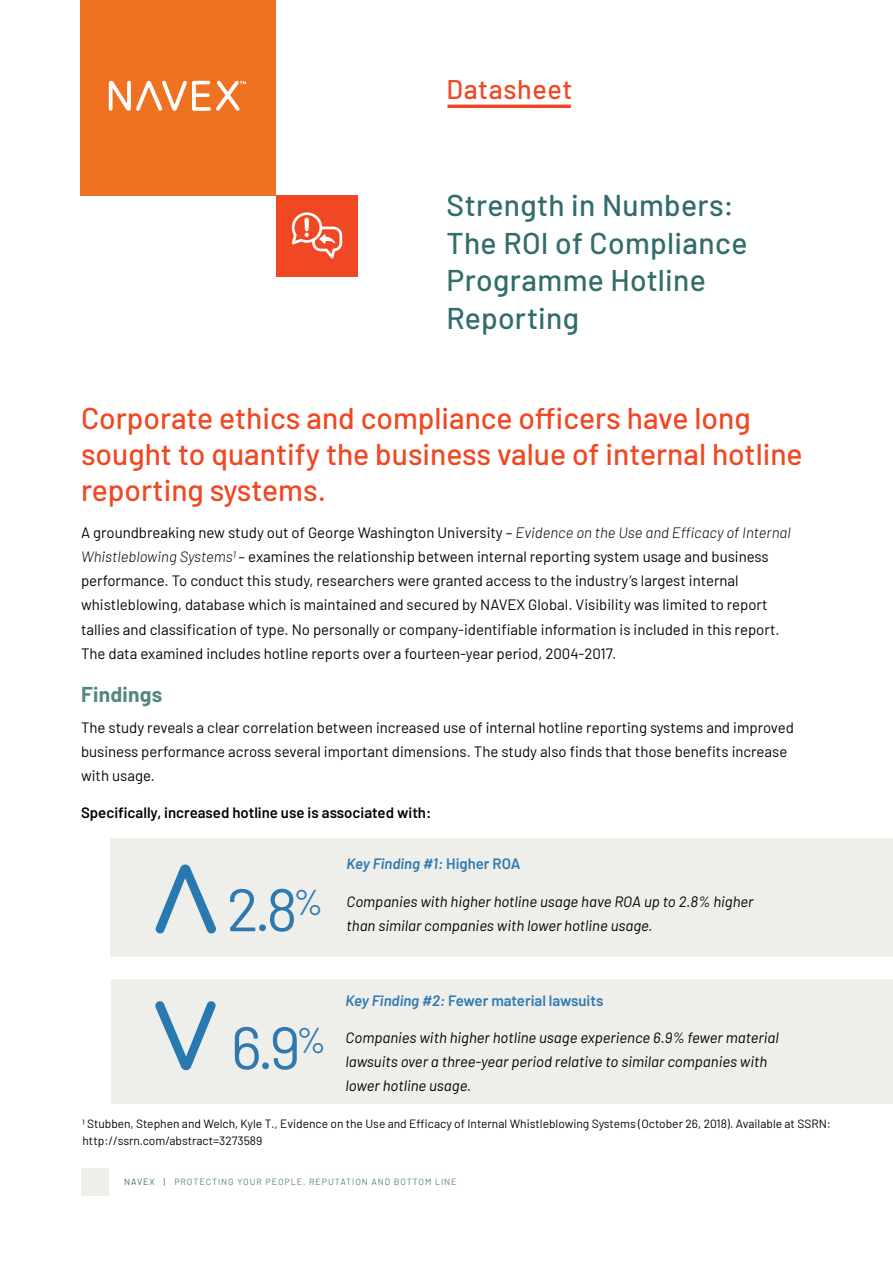
<style>
.page{position:relative;width:893px;height:1263px;background:#fff}
.page>*{position:absolute;margin:0;border:0;box-sizing:border-box;transform-origin:0 0}
.t1{font:59.85px "Barlow";color:#2f79af}
.t2{font:500 30px/36px "Barlow";color:#f04822}
.t3{font:500 30px/37.5px "Barlow";letter-spacing:.01em;color:#326c6b}
.t4{font:500 27px "Barlow";letter-spacing:.02em;color:#f04822}
.t5{font:700 21px "Barlow";letter-spacing:.015em;color:#548683}
.t6{font:15px/24px "Barlow";color:#040503}
.t7{font:italic 15px/24px "Barlow";color:#000}
.t8{font:600 15px "Barlow";color:#040503}
.t9{font:600 15px "Barlow";color:#2f79af}
.t10{font:italic 600 15px "Barlow";color:#2f79af}
.t11{font:12px/16.5px "Barlow";color:#040503}
.t12{font:9px "Barlow";letter-spacing:.1em;color:#5f8080}
.s1{font-weight:300;font-style:italic}
.s2{font-style:normal}
.s3{font-style:italic}
.s4{color:#326c6b}
</style>
<div class="page">
<div style="left:276px;top:196px;width:81px;height:81px;background:#f04822"></div>
<div style="left:81px;top:0;width:195px;height:196px;background:#ef7122"></div>
<hr style="left:447px;top:105px;width:124px;height:3px;background:#f04822">
<svg style="left:109px;top:81px;width:137px;height:30px"></svg>
<div style="left:81px;top:1168px;width:27px;height:27px;background:#eeeeeb"></div>
<div style="left:111px;top:839px;width:782px;height:118px;background:#eeeeeb"></div>
<svg style="left:291px;top:212px;width:52px;height:47px"></svg>
<div style="left:112px;top:979px;width:781px;height:125px;background:#eeeeeb"></div>
<svg style="left:156px;top:864px;width:60px;height:69px"></svg>
<svg style="left:155px;top:1001px;width:61px;height:69px"></svg>
<h3 class="t4" style="left:446px;top:69px;width:127px">Datasheet</h3>
<h2 class="t3" style="left:446px;top:184px;width:302px">Strength in Numbers:<br>The ROI of Compliance<br>Programme Hotline<br>Reporting</h2>
<h2 class="t2" style="left:81px;top:398px;width:723px">Corporate ethics and compliance officers have long sought to quantify the business value of internal hotline reporting systems.</h2>
<p class="t6" style="left:81px;top:520px;width:711px">A groundbreaking new study out of George Washington University – <span class="s1">Evidence on the Use and Efficacy of Internal Whistleblowing Systems1</span> – examines the relationship between internal reporting system usage and business performance. To conduct this study, researchers were granted access to the industry’s largest internal whistleblowing, database which is maintained and secured by NAVEX Global. Visibility was limited to report tallies and classification of type. No personally or company-identifiable information is included in this report.<br>The data examined includes hotline reports over a fourteen-year period, 2004-2017.</p>
<h3 class="t5" style="left:81px;top:679px;width:83px">Findings</h3>
<p class="t6" style="left:81px;top:714px;width:714px">The study reveals a clear correlation between increased use of internal hotline reporting systems and improved business performance across several important dimensions. The study also finds that those benefits increase with usage.</p>
<p class="t8" style="left:81px;top:802px;width:352px">Specifically, increased hotline use is associated with:</p>
<p class="t10" style="left:346px;top:853px;width:176px">Key Finding #1: <span class="s2">Higher ROA</span></p>
<p class="t7" style="left:346px;top:888px;width:408px">Companies with higher hotline usage have ROA up to 2.8% higher than similar companies with lower hotline usage.</p>
<h1 class="t1" style="left:227px;top:866px;width:98px">2.8<sup>%</sup></h1>
<p class="t9" style="left:346px;top:989px;width:259px"><span class="s3">Key Finding #2:</span> Fewer material lawsuits</p>
<p class="t7" style="left:346px;top:1025px;width:435px">Companies with higher hotline usage experience 6.9% fewer material lawsuits over a three-year period relative to similar companies with lower hotline usage.</p>
<p class="t11" style="left:82px;top:1114px;width:750px">1 Stubben, Stephen and Welch, Kyle T., Evidence on the Use and Efficacy of Internal Whistleblowing Systems (October 26, 2018). Available at SSRN: http://ssrn.com/abstract=3273589</p>
<h1 class="t1" style="left:231px;top:1004px;width:97px">6.9<sup>%</sup></h1>
<p class="t12" style="left:124px;top:1175px;width:334px"><span class="s4">NAVEX |</span> PROTECTING YOUR PEOPLE, REPUTATION AND BOTTOM LINE</p>
</div>
